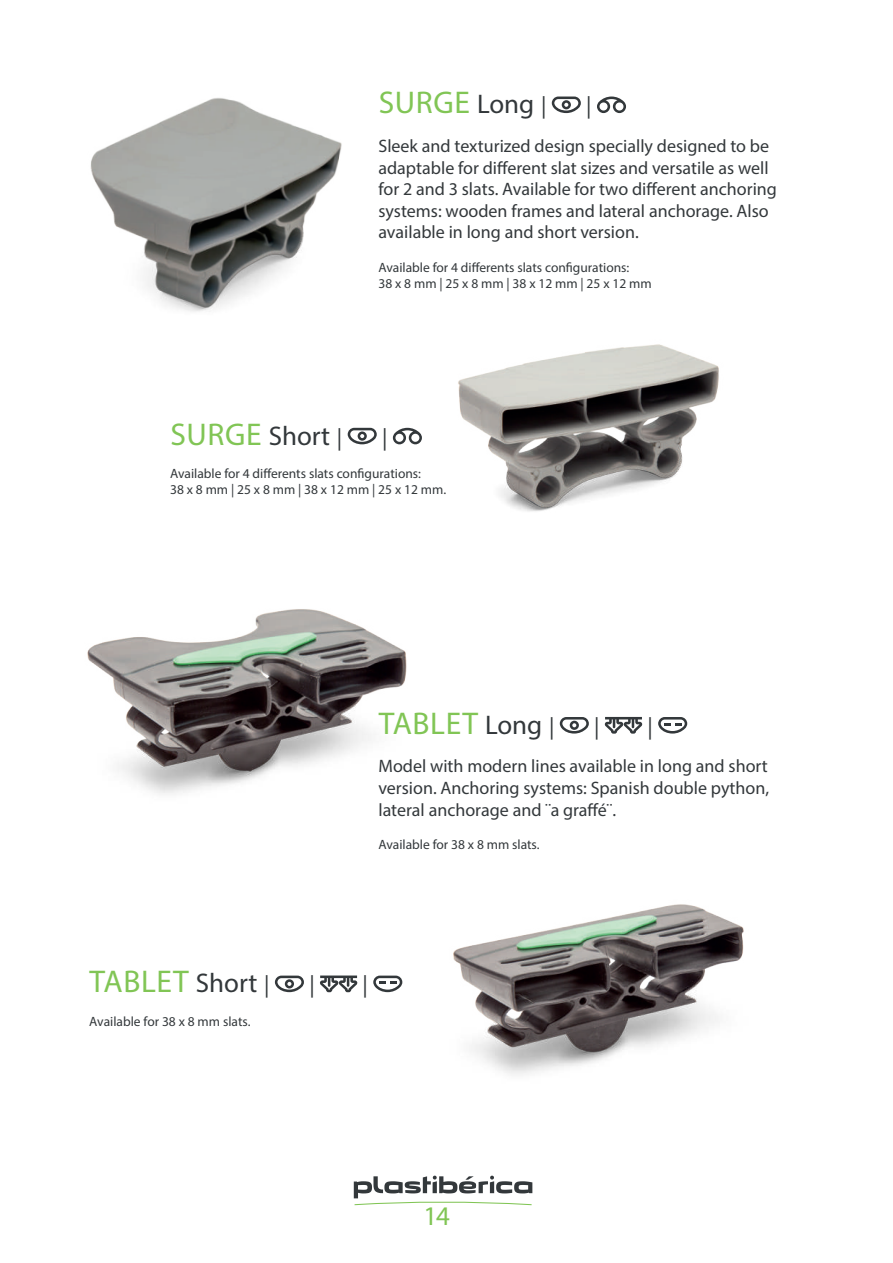
<style>
.page{position:relative;width:893px;height:1263px;background:#fff}
.page>*{position:absolute;margin:0;border:0;box-sizing:border-box;transform-origin:0 0}
.t1{font:31.5px "Myriad Pro";letter-spacing:.02em;color:#81c555}
.t2{font:27px "Myriad Pro";color:#81c555}
.t3{font:22.5px "Myriad Pro";color:#33383b}
.t4{font:18px/21.6px "Myriad Pro";color:#33383b}
.t5{font:13.5px/16.2px "Myriad Pro";color:#33383b}
.s1{font-size:27px;color:#33383b}
.s2{font-size:22.5px;color:#33383b}
</style>
<div class="page">
<img style="left:90px;top:98px;width:252px;height:214px">
<img style="left:87px;top:609px;width:320px;height:185px">
<img style="left:346px;top:904px;width:398px;height:171px">
<svg style="left:552px;top:97px;width:29px;height:16px"></svg>
<svg style="left:597px;top:97px;width:29px;height:16px"></svg>
<svg style="left:560px;top:717px;width:29px;height:16px"></svg>
<svg style="left:605px;top:717px;width:37px;height:17px"></svg>
<svg style="left:658px;top:717px;width:29px;height:16px"></svg>
<svg style="left:275px;top:975px;width:29px;height:17px"></svg>
<svg style="left:320px;top:975px;width:37px;height:17px"></svg>
<svg style="left:373px;top:975px;width:29px;height:17px"></svg>
<img style="left:347px;top:344px;width:372px;height:168px">
<svg style="left:354px;top:1176px;width:178px;height:29px"></svg>
<h1 class="t1" style="left:379px;top:83px;width:169px">SURGE <span class="s1">Long</span> <span class="s2">|</span></h1>
<p class="t3" style="left:586px;top:92px;width:7px">|</p>
<p class="t4" style="left:378px;top:135px;width:400px">Sleek and texturized design specially designed to be adaptable for different slat sizes and versatile as well for 2 and 3 slats. Available for two different anchoring systems: wooden frames and lateral anchorage. Also available in long and short version.</p>
<p class="t5" style="left:378px;top:259px;width:275px">Available for 4 differents slats configurations:<br>38 x 8 mm | 25 x 8 mm | 38 x 12 mm | 25 x 12 mm</p>
<h1 class="t1" style="left:170px;top:415px;width:173px">SURGE <span class="s1">Short</span> <span class="s2">|</span></h1>
<p class="t3" style="left:382px;top:423px;width:7px">|</p>
<p class="t5" style="left:170px;top:465px;width:278px">Available for 4 differents slats configurations:<br>38 x 8 mm | 25 x 8 mm | 38 x 12 mm | 25 x 12 mm.</p>
<h1 class="t1" style="left:379px;top:704px;width:177px">TABLET <span class="s1">Long</span> <span class="s2">|</span></h1>
<p class="t3" style="left:594px;top:712px;width:7px">|</p>
<p class="t3" style="left:647px;top:712px;width:7px">|</p>
<p class="t4" style="left:378px;top:755px;width:392px;text-align:justify">Model with modern lines available in long and short version. Anchoring systems: Spanish double python, lateral anchorage and ¨a graffé¨.</p>
<p class="t5" style="left:378px;top:836px;width:163px">Available for 38 x 8 mm slats.</p>
<h1 class="t1" style="left:90px;top:962px;width:181px">TABLET <span class="s1">Short</span> <span class="s2">|</span></h1>
<p class="t3" style="left:309px;top:971px;width:7px">|</p>
<p class="t3" style="left:362px;top:971px;width:7px">|</p>
<p class="t5" style="left:89px;top:1013px;width:163px">Available for 38 x 8 mm slats.</p>
<h2 class="t2" style="left:423px;top:1199px;width:28px">14</h2>
</div>
